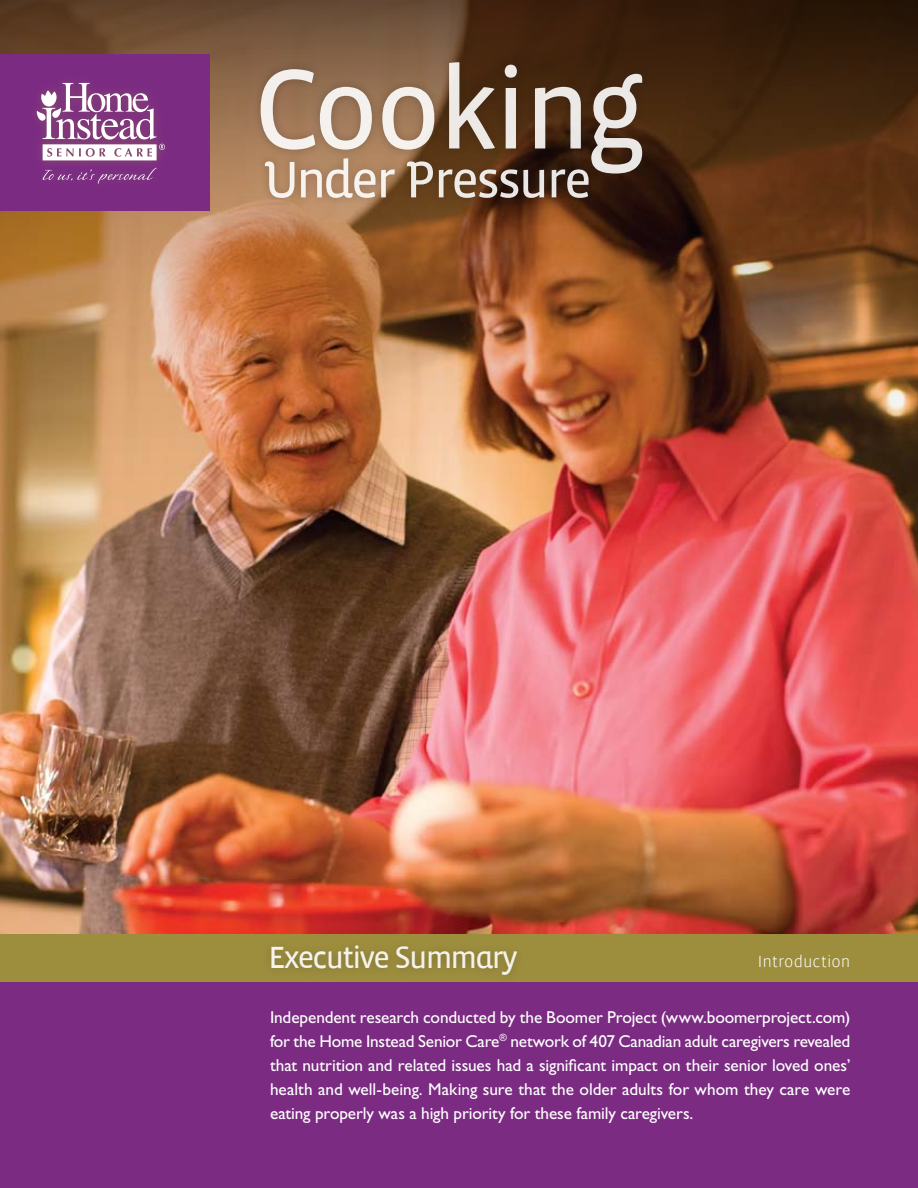
<style>
.page{position:relative;width:918px;height:1188px;background:#fff}
.page>*{position:absolute;margin:0;border:0;box-sizing:border-box;transform-origin:0 0}
.t1{font:115.95px "Vista Sans Alt Reg";letter-spacing:-.03em;color:#fff}
.t2{font:52.5px "Vista Sans Alt Reg";letter-spacing:-.05em;color:#fff}
.t3{font:31.5px "Vista Sans Alt Reg";letter-spacing:-.06em;color:#fff}
.t4{font:17.25px/24px "Gill Sans Std";letter-spacing:-.005em;color:#fff;text-align:justify}
.t5{font:300 16.5px "Vista Sans";color:#fff}
</style>
<div class="page">
<img style="left:0;top:837px;width:918px;height:97px">
<div style="left:0;top:938px;width:918px;height:250px;background:#7c2b83"></div>
<div style="left:0;top:934px;width:918px;height:48px;background:#9d8e3e"></div>
<img style="left:0;top:0;width:918px;height:837px">
<div style="left:0;top:54px;width:210px;height:156px;background:#7c2b83"></div>
<svg style="left:43px;top:168px;width:114px;height:16px"></svg>
<svg style="left:36px;top:83px;width:129px;height:77px"></svg>
<div style="left:251px;top:52px;width:401px;height:154px;background:#231f20;opacity:.3"></div>
<div style="left:261px;top:936px;width:264px;height:48px;background:#998a3d"></div>
<h1 class="t1" style="left:254px;top:50px;width:395px">Cooking</h1>
<h2 class="t2" style="left:263px;top:153px;width:330px">Under Pressure</h2>
<h3 class="t3" style="left:268px;top:942px;width:251px">Executive Summary</h3>
<p class="t5" style="left:758px;top:953px;width:94px">Introduction</p>
<p class="t4" style="left:270px;top:1005px;width:582px">Independent research conducted by the Boomer Project (www.boomerproject.com) for the Home Instead Senior Care<sup>®</sup> network of 407 Canadian adult caregivers revealed that nutrition and related issues had a significant impact on their senior loved ones’ health and well-being. Making sure that the older adults for whom they care were eating properly was a high priority for these family caregivers.</p>
</div>
